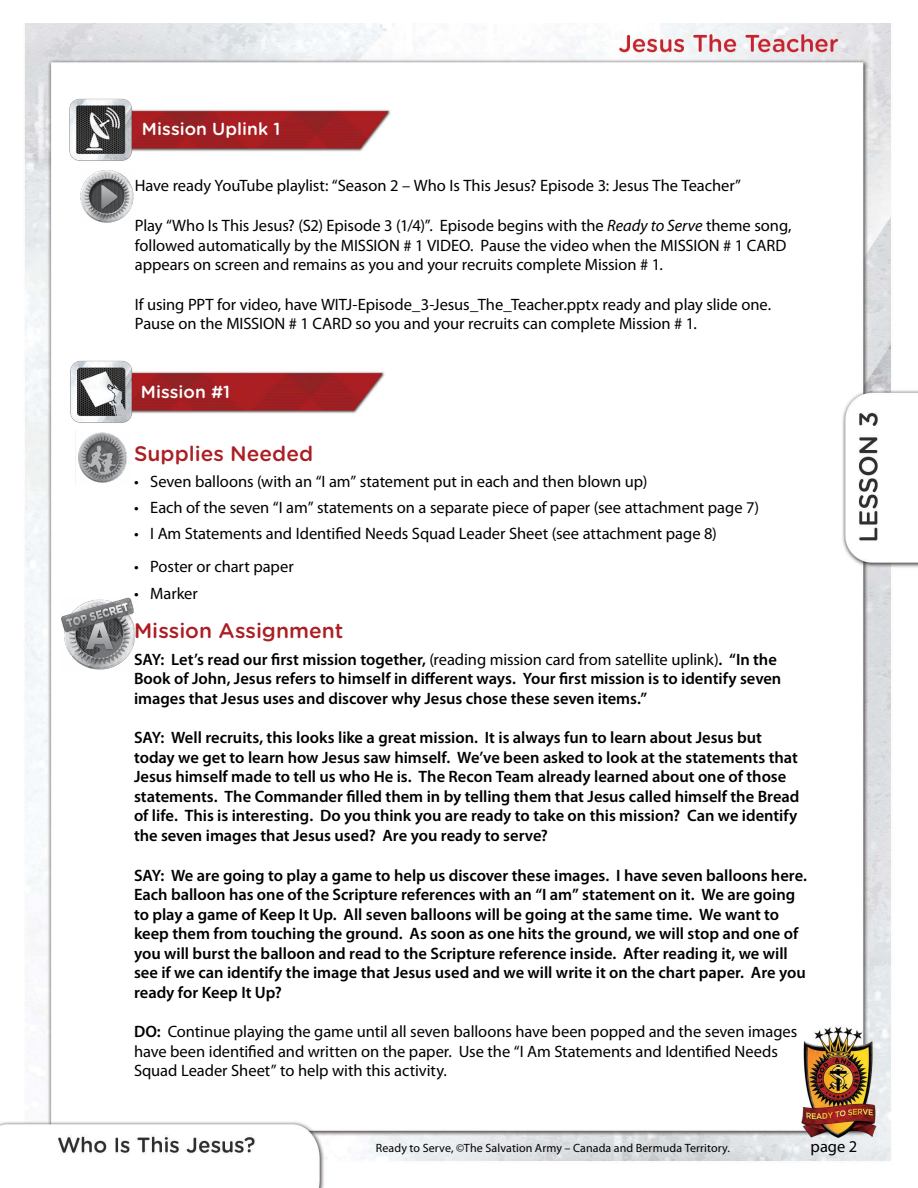
<style>
.page{position:relative;width:918px;height:1188px;background:#fff}
.page>*{position:absolute;margin:0;border:0;box-sizing:border-box;transform-origin:0 0}
.t1{font:500 21px "Gotham Rounded";color:#ab1f23}
.t2{font:500 17.4px "Gotham Rounded";letter-spacing:.005em;color:#fff}
.t3{font:600 16.5px/19.5px "Myriad Pro";color:#000}
.t4{font:16.5px/19.5px "Myriad Pro";letter-spacing:-.005em;color:#000}
.t5{font:12px "Myriad Pro";letter-spacing:.01em;color:#000}
.s1{font-style:italic}
.s2{font-weight:400}
.s3{font-weight:600}
</style>
<div class="page">
<img style="left:0;top:23px;width:918px;height:1165px">
<img style="left:135px;top:369px;width:250px;height:45px">
<img style="left:70px;top:358px;width:65px;height:66px">
<img style="left:75px;top:431px;width:55px;height:53px">
<img style="left:61px;top:597px;width:78px;height:77px">
<img style="left:134px;top:107px;width:257px;height:45px">
<img style="left:69px;top:96px;width:65px;height:66px">
<img style="left:80px;top:168px;width:56px;height:57px">
<p class="t2" style="left:142px;top:117px;width:140px">Mission Uplink 1</p>
<p class="t4" style="left:135px;top:176px;width:608px">Have ready YouTube playlist: “Season 2 – Who Is This Jesus? Episode 3: Jesus The Teacher”</p>
<p class="t4" style="left:135px;top:216px;width:658px">Play “Who Is This Jesus? (S2) Episode 3 (1/4)”. Episode begins with the <span class="s1">Ready to Serve</span> theme song, followed automatically by the MISSION # 1 VIDEO. Pause the video when the MISSION # 1 CARD appears on screen and remains as you and your recruits complete Mission # 1.</p>
<p class="t4" style="left:135px;top:294px;width:638px">If using PPT for video, have WITJ-Episode_3-Jesus_The_Teacher.pptx ready and play slide one.<br>Pause on the MISSION # 1 CARD so you and your recruits can complete Mission # 1.</p>
<p class="t2" style="left:141px;top:379px;width:91px">Mission #1</p>
<p class="t1" style="left:134px;top:438px;width:181px">Supplies Needed</p>
<p class="t4" style="left:134px;top:471px;width:515px">• Seven balloons (with an “I am” statement put in each and then blown up)</p>
<p class="t4" style="left:134px;top:498px;width:627px">• Each of the seven “I am” statements on a separate piece of paper (see attachment page 7)</p>
<p class="t4" style="left:134px;top:524px;width:584px">• I Am Statements and Identified Needs Squad Leader Sheet (see attachment page 8)</p>
<p class="t4" style="left:134px;top:557px;width:161px">• Poster or chart paper</p>
<p class="t4" style="left:134px;top:583px;width:65px">• Marker</p>
<p class="t1" style="left:134px;top:616px;width:211px">Mission Assignment</p>
<p class="t3" style="left:134px;top:649px;width:649px">SAY: Let’s read our first mission together, <span class="s2">(reading mission card from satellite uplink)</span>. “In the<br>Book of John, Jesus refers to himself in different ways. Your first mission is to identify seven images that Jesus uses and discover why Jesus chose these seven items.”</p>
<p class="t3" style="left:134px;top:728px;width:667px">SAY: Well recruits, this looks like a great mission. It is always fun to learn about Jesus but today we get to learn how Jesus saw himself. We’ve been asked to look at the statements that Jesus himself made to tell us who He is. The Recon Team already learned about one of those statements. The Commander filled them in by telling them that Jesus called himself the Bread of life. This is interesting. Do you think you are ready to take on this mission? Can we identify the seven images that Jesus used? Are you ready to serve?</p>
<p class="t3" style="left:134px;top:865px;width:675px">SAY: We are going to play a game to help us discover these images. I have seven balloons here.<br>Each balloon has one of the Scripture references with an “I am” statement on it. We are going to play a game of Keep It Up. All seven balloons will be going at the same time. We want to keep them from touching the ground. As soon as one hits the ground, we will stop and one of you will burst the balloon and read to the Scripture reference inside. After reading it, we will see if we can identify the image that Jesus used and we will write it on the chart paper. Are you ready for Keep It Up?</p>
<p class="t4" style="left:134px;top:1022px;width:665px"><span class="s3">DO:</span> Continue playing the game until all seven balloons have been popped and the seven images have been identified and written on the paper. Use the “I Am Statements and Identified Needs<br>Squad Leader Sheet” to help with this activity.</p>
<p class="t5" style="left:376px;top:1141px;width:356px">Ready to Serve, ©The Salvation Army – Canada and Bermuda Territory.</p>
<p class="t4" style="left:811px;top:1136px;width:48px">page 2</p>
</div>
